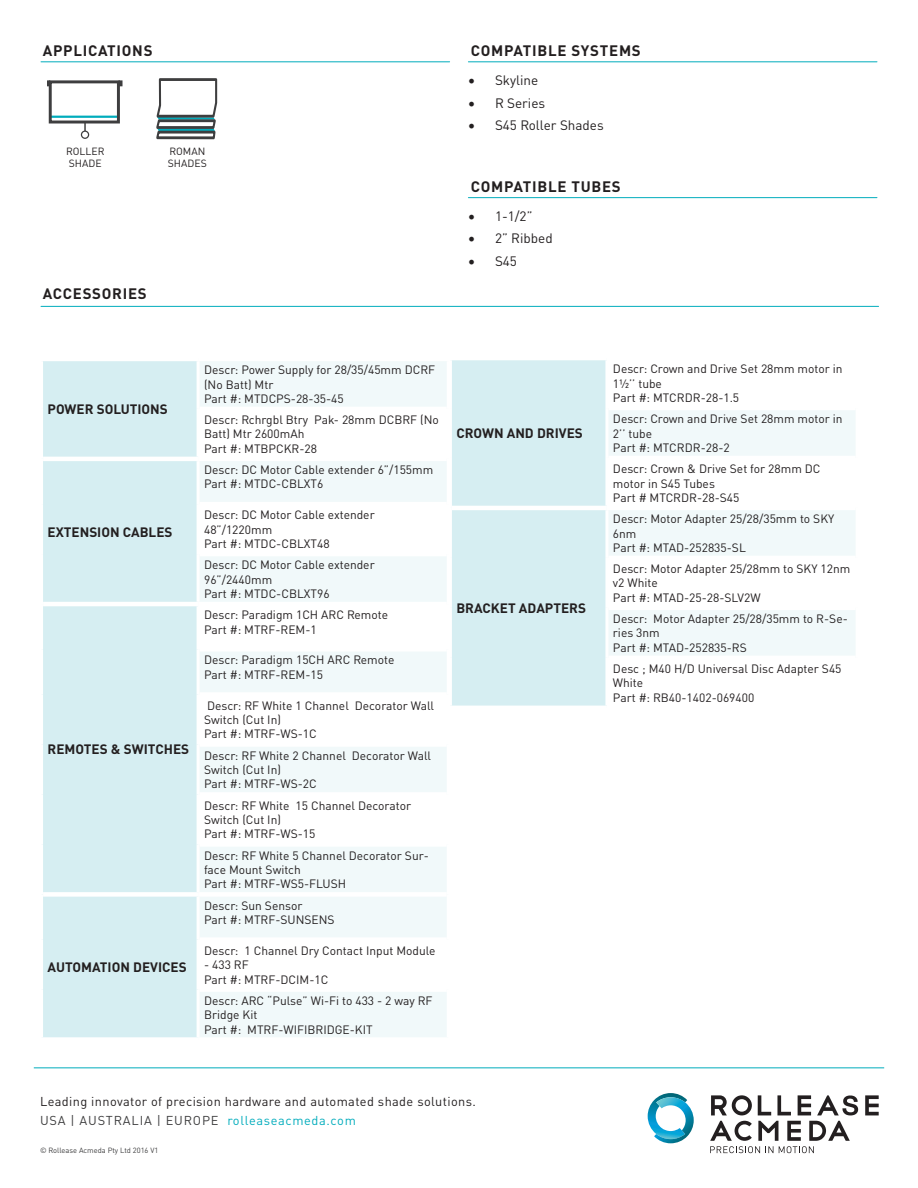
<style>
.page{position:relative;width:918px;height:1188px;background:#fff}
.page>*{position:absolute;margin:0;border:0;box-sizing:border-box;transform-origin:0 0}
.t1{font:700 15px "DINOT";letter-spacing:.05em;color:#231f20}
.t2{font:700 13.5px "DINOT";color:#231f20}
.t3{font:13.5px "DINOT";color:#231f20}
.t4{font:12.75px/19px "DINOT";letter-spacing:.03em;color:#231f20}
.t5{font:12px/14.4px "DINOT";color:#231f20}
.t6{font:10.35px/12.5px "DINOT";color:#231f20}
.t7{font:7.5px "DINOT";color:#3e3e3f}
.s1{font-family:"Minion Pro";font-size:18px}
.s2{color:#3e3e3f}
.s3{color:#00acbc}
</style>
<div class="page">
<hr style="left:34px;top:1067px;width:850px;height:1px;background:#00acbc">
<svg style="left:648px;top:1093px;width:46px;height:50px"></svg>
<svg style="left:798px;top:1095px;width:13px;height:20px"></svg>
<svg style="left:758px;top:1095px;width:13px;height:20px"></svg>
<svg style="left:777px;top:1095px;width:14px;height:20px"></svg>
<svg style="left:865px;top:1095px;width:14px;height:20px"></svg>
<svg style="left:817px;top:1095px;width:41px;height:20px"></svg>
<svg style="left:711px;top:1095px;width:41px;height:20px"></svg>
<svg style="left:710px;top:1121px;width:140px;height:32px"></svg>
<hr style="left:50px;top:116px;width:68px;height:2px;background:#00acbc">
<div style="left:49px;top:80px;width:71px;height:43px;border:3px solid #3e3e3f"></div>
<svg style="left:47px;top:80px;width:3px;height:6px"></svg>
<svg style="left:118px;top:80px;width:5px;height:6px"></svg>
<svg style="left:84px;top:122px;width:2px;height:9px"></svg>
<div style="left:81px;top:131px;width:8px;height:8px;border:1px solid #3e3e3f;border-radius:50%"></div>
<svg style="left:156px;top:78px;width:61px;height:61px"></svg>
<hr style="left:41px;top:61px;width:409px;height:1px;background:#00acbc">
<hr style="left:41px;top:306px;width:838px;height:1px;background:#00acbc">
<hr style="left:468px;top:61px;width:409px;height:1px;background:#00acbc">
<hr style="left:468px;top:197px;width:409px;height:1px;background:#00acbc">
<div style="left:452px;top:360px;width:153px;height:346px;background:#d6eef2"></div>
<svg style="left:609px;top:410px;width:246px;height:245px;fill:#f1f9fa"></svg>
<hr style="left:452px;top:506px;width:155px;height:4px;background:#fff">
<hr style="left:608px;top:456px;width:248px;height:4px;background:#fff">
<hr style="left:607px;top:506px;width:249px;height:4px;background:#fff">
<hr style="left:608px;top:556px;width:248px;height:4px;background:#fff">
<hr style="left:608px;top:606px;width:248px;height:4px;background:#fff">
<div style="left:43px;top:361px;width:154px;height:676px;background:#d6eef2"></div>
<svg style="left:200px;top:361px;width:247px;height:676px;fill:#f1f9fa"></svg>
<hr style="left:43px;top:457px;width:155px;height:4px;background:#fff">
<hr style="left:200px;top:407px;width:247px;height:4px;background:#fff">
<hr style="left:198px;top:457px;width:249px;height:4px;background:#fff">
<hr style="left:200px;top:502px;width:247px;height:4px;background:#fff">
<hr style="left:200px;top:552px;width:247px;height:4px;background:#fff">
<hr style="left:43px;top:602px;width:155px;height:4px;background:#fff">
<hr style="left:198px;top:602px;width:249px;height:4px;background:#fff">
<div style="left:200px;top:647px;width:247px;height:5px;background:#fff"></div>
<div style="left:43px;top:892px;width:155px;height:5px;background:#fff"></div>
<div style="left:200px;top:692px;width:247px;height:5px;background:#fff"></div>
<div style="left:200px;top:742px;width:247px;height:5px;background:#fff"></div>
<div style="left:200px;top:792px;width:247px;height:5px;background:#fff"></div>
<div style="left:200px;top:842px;width:247px;height:5px;background:#fff"></div>
<div style="left:198px;top:892px;width:249px;height:5px;background:#fff"></div>
<div style="left:200px;top:937px;width:247px;height:5px;background:#fff"></div>
<div style="left:200px;top:987px;width:247px;height:5px;background:#fff"></div>
<p class="t1" style="left:43px;top:40px;width:111px">APPLICATIONS</p>
<p class="t1" style="left:471px;top:40px;width:171px">COMPATIBLE SYSTEMS</p>
<p class="t6" style="left:66px;top:145px;width:40px">ROLLER</p>
<p class="t6" style="left:69px;top:157px;width:34px">SHADE</p>
<p class="t6" style="left:168px;top:145px;width:40px">ROMAN<br>SHADES</p>
<p class="t1" style="left:43px;top:284px;width:106px">ACCESSORIES</p>
<p class="t3" style="left:468px;top:72px;width:72px"><span class="s1">•</span> Skyline</p>
<p class="t3" style="left:468px;top:94px;width:79px"><span class="s1">•</span> R Series</p>
<p class="t3" style="left:468px;top:117px;width:137px"><span class="s1">•</span> S45 Roller Shades</p>
<p class="t1" style="left:471px;top:176px;width:151px">COMPATIBLE TUBES</p>
<p class="t3" style="left:468px;top:208px;width:66px"><span class="s1">•</span> 1-1/2”</p>
<p class="t3" style="left:468px;top:230px;width:86px"><span class="s1">•</span> 2” Ribbed</p>
<p class="t3" style="left:468px;top:253px;width:51px"><span class="s1">•</span> S45</p>
<p class="t2" style="left:48px;top:400px;width:122px">POWER SOLUTIONS</p>
<p class="t2" style="left:48px;top:523px;width:126px">EXTENSION CABLES</p>
<p class="t2" style="left:48px;top:741px;width:143px">REMOTES &amp; SWITCHES</p>
<p class="t2" style="left:48px;top:958px;width:141px">AUTOMATION DEVICES</p>
<p class="t5" style="left:204px;top:362px;width:233px">Descr: Power Supply for 28/35/45mm DCRF (No Batt) Mtr</p>
<p class="t5" style="left:204px;top:391px;width:141px">Part #: MTDCPS-28-35-45</p>
<p class="t5" style="left:204px;top:412px;width:236px">Descr: Rchrgbl Btry Pak- 28mm DCBRF (No<br>Batt) Mtr 2600mAh</p>
<p class="t5" style="left:204px;top:441px;width:115px">Part #: MTBPCKR-28</p>
<p class="t5" style="left:204px;top:462px;width:231px">Descr: DC Motor Cable extender 6”/155mm</p>
<p class="t5" style="left:204px;top:477px;width:121px">Part #: MTDC-CBLXT6</p>
<p class="t5" style="left:204px;top:508px;width:172px">Descr: DC Motor Cable extender<br>48”/1220mm</p>
<p class="t5" style="left:204px;top:536px;width:127px">Part #: MTDC-CBLXT48</p>
<p class="t5" style="left:204px;top:558px;width:172px">Descr: DC Motor Cable extender<br>96”/2440mm</p>
<p class="t5" style="left:204px;top:586px;width:127px">Part #: MTDC-CBLXT96</p>
<p class="t5" style="left:204px;top:607px;width:186px">Descr: Paradigm 1CH ARC Remote</p>
<p class="t5" style="left:204px;top:622px;width:114px">Part #: MTRF-REM-1</p>
<p class="t5" style="left:204px;top:653px;width:192px">Descr: Paradigm 15CH ARC Remote</p>
<p class="t5" style="left:204px;top:667px;width:120px">Part #: MTRF-REM-15</p>
<p class="t5" style="left:204px;top:698px;width:232px">Descr: RF White 1 Channel Decorator Wall<br>Switch (Cut In)</p>
<p class="t5" style="left:204px;top:727px;width:114px">Part #: MTRF-WS-1C</p>
<p class="t5" style="left:204px;top:748px;width:229px">Descr: RF White 2 Channel Decorator Wall<br>Switch (Cut In)</p>
<p class="t5" style="left:204px;top:777px;width:114px">Part #: MTRF-WS-2C</p>
<p class="t5" style="left:204px;top:798px;width:209px">Descr: RF White 15 Channel Decorator<br>Switch (Cut In)</p>
<p class="t5" style="left:204px;top:827px;width:113px">Part #: MTRF-WS-15</p>
<p class="t5" style="left:204px;top:848px;width:226px">Descr: RF White 5 Channel Decorator Sur&shy;face Mount Switch</p>
<p class="t5" style="left:204px;top:877px;width:144px">Part #: MTRF-WS5-FLUSH</p>
<p class="t5" style="left:204px;top:898px;width:100px">Descr: Sun Sensor</p>
<p class="t5" style="left:204px;top:912px;width:132px">Part #: MTRF-SUNSENS</p>
<p class="t5" style="left:204px;top:943px;width:233px">Descr: 1 Channel Dry Contact Input Module</p>
<p class="t5" style="left:204px;top:957px;width:46px">- 433 RF</p>
<p class="t5" style="left:204px;top:972px;width:126px">Part #: MTRF-DCIM-1C</p>
<p class="t5" style="left:204px;top:993px;width:230px">Descr: ARC “Pulse” Wi-Fi to 433 - 2 way RF<br>Bridge Kit</p>
<p class="t5" style="left:204px;top:1022px;width:170px">Part #: MTRF-WIFIBRIDGE-KIT</p>
<p class="t2" style="left:456px;top:424px;width:128px">CROWN AND DRIVES</p>
<p class="t2" style="left:456px;top:599px;width:131px">BRACKET ADAPTERS</p>
<p class="t5" style="left:613px;top:361px;width:231px">Descr: Crown and Drive Set 28mm motor in</p>
<p class="t5" style="left:613px;top:376px;width:51px">1½’’ tube</p>
<p class="t5" style="left:613px;top:390px;width:128px">Part #: MTCRDR-28-1.5</p>
<p class="t5" style="left:613px;top:411px;width:231px">Descr: Crown and Drive Set 28mm motor in</p>
<p class="t5" style="left:613px;top:426px;width:41px">2’’ tube</p>
<p class="t5" style="left:613px;top:440px;width:118px">Part #: MTCRDR-28-2</p>
<p class="t5" style="left:613px;top:461px;width:209px">Descr: Crown &amp; Drive Set for 28mm DC</p>
<p class="t5" style="left:613px;top:476px;width:104px">motor in S45 Tubes</p>
<p class="t5" style="left:613px;top:490px;width:128px">Part # MTCRDR-28-S45</p>
<p class="t5" style="left:613px;top:511px;width:223px">Descr: Motor Adapter 25/28/35mm to SKY<br>6nm</p>
<p class="t5" style="left:613px;top:540px;width:134px">Part #: MTAD-252835-SL</p>
<p class="t5" style="left:613px;top:561px;width:239px">Descr: Motor Adapter 25/28mm to SKY 12nm v2 White</p>
<p class="t5" style="left:613px;top:590px;width:149px">Part #: MTAD-25-28-SLV2W</p>
<p class="t5" style="left:613px;top:611px;width:236px">Descr: Motor Adapter 25/28/35mm to R-Se&shy;ries 3nm</p>
<p class="t5" style="left:613px;top:640px;width:135px">Part #: MTAD-252835-RS</p>
<p class="t5" style="left:613px;top:661px;width:230px">Desc ; M40 H/D Universal Disc Adapter S45<br>White</p>
<p class="t5" style="left:613px;top:690px;width:143px">Part #: RB40-1402-069400</p>
<p class="t4" style="left:40px;top:1092px;width:437px">Leading innovator of precision hardware and automated shade solutions.<br><span class="s2">USA | AUSTRALIA | EUROPE</span> <span class="s3">rolleaseacmeda.com</span></p>
<p class="t7" style="left:40px;top:1146px;width:120px">© Rollease Acmeda Pty Ltd 2016 V1</p>
</div>
